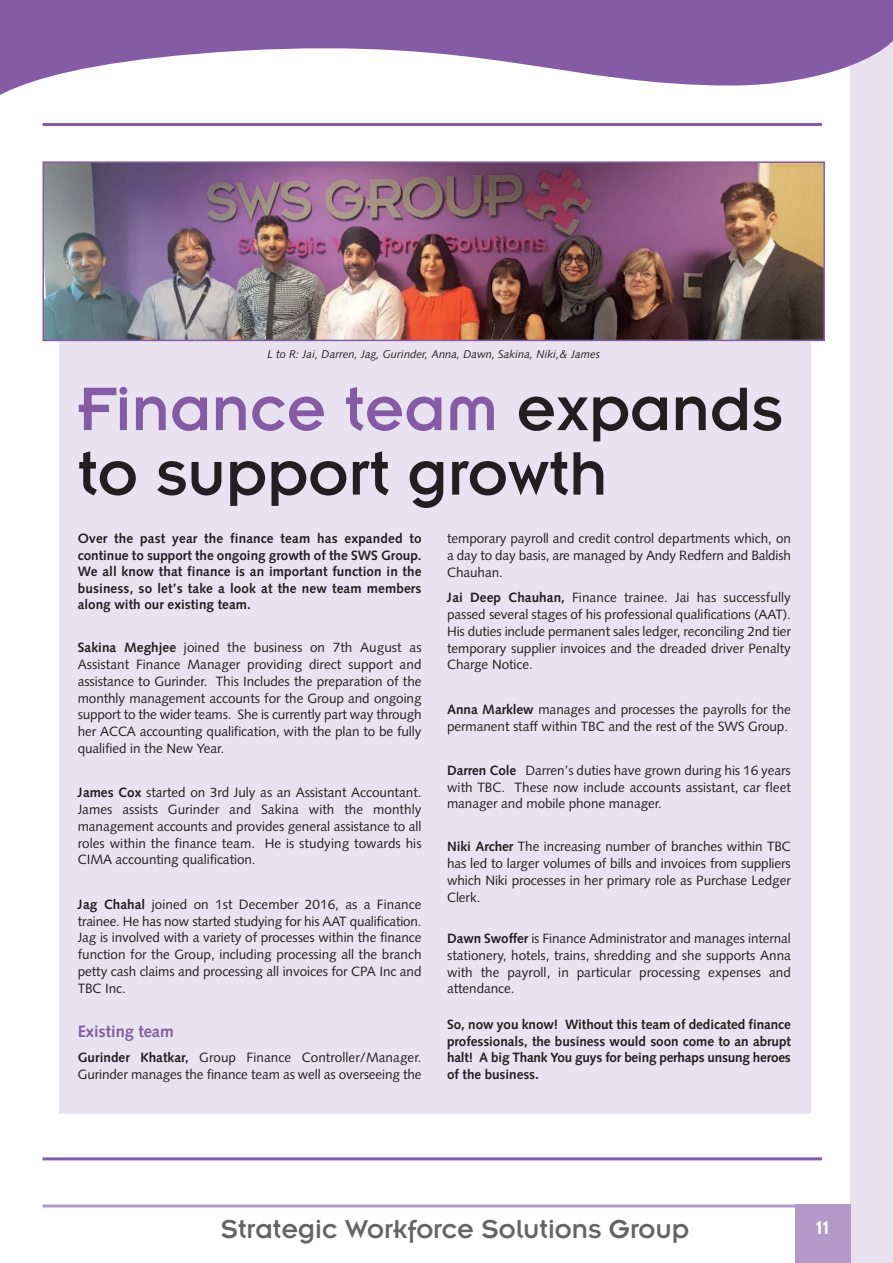
<style>
.page{position:relative;width:893px;height:1263px;background:#fff}
.page>*{position:absolute;margin:0;border:0;box-sizing:border-box;transform-origin:0 0}
.t1{font:67.5px/64.5px "Insignia";color:#231f20}
.t2{font:28.5px "Insignia";color:#636466}
.t3{font:21px "Insignia";color:#fff}
.t4{font:700 16.5px "Syntax";letter-spacing:-.005em;color:#865ba6}
.t5{font:13.5px/16.8px "Syntax";letter-spacing:-.005em;color:#231f20;text-align:justify}
.t6{font:700 13.5px/16.5px "Syntax";letter-spacing:-.005em;color:#231f20;text-align:justify}
.t7{font:italic 11.25px "Syntax";color:#231f20}
.s1{color:#865ba6}
.s2{font-weight:700}
</style>
<div class="page">
<div style="left:60px;top:170px;width:751px;height:944px;background:#e9e3f1"></div>
<div style="left:850px;top:0;width:43px;height:1263px;background:#e8e1f0"></div>
<hr style="left:43px;top:1204px;width:806px;height:3px;background:#b399c8">
<svg style="left:0;top:5px;width:893px;height:90px;fill:#865ba6"></svg>
<div style="left:795px;top:1204px;width:55px;height:59px;background:#b399c8"></div>
<div style="left:0;top:0;width:893px;height:5px;background:#865ba6"></div>
<img style="left:46px;top:164px;width:776px;height:174px">
<div style="left:43px;top:161px;width:782px;height:180px;border:2px solid #865ba6"></div>
<hr style="left:43px;top:123px;width:779px;height:3px;background:#865ba6">
<hr style="left:43px;top:1157px;width:779px;height:3px;background:#865ba6">
<p class="t7" style="left:267px;top:349px;width:334px">L to R: Jai, Darren, Jag, Gurinder, Anna, Dawn, Sakina, Niki,&amp; James</p>
<h1 class="t1" style="left:78px;top:382px;width:706px"><span class="s1">Finance team</span> expands to support growth</h1>
<p class="t6" style="left:78px;top:532px;width:345px">Over the past year the finance team has expanded to continue to support the ongoing growth of the SWS Group.<br>We all know that finance is an important function in the business, so let’s take a look at the new team members along with our existing team.</p>
<p class="t5" style="left:78px;top:640px;width:345px"><span class="s2">Sakina Meghjee</span> joined the business on 7th August as Assistant Finance Manager providing direct support and assistance to Gurinder. This Includes the preparation of the monthly management accounts for the Group and ongoing support to the wider teams. She is currently part way through her ACCA accounting qualification, with the plan to be fully qualified in the New Year.</p>
<p class="t5" style="left:78px;top:785px;width:345px"><span class="s2">James Cox</span> started on 3rd July as an Assistant Accountant.<br>James assists Gurinder and Sakina with the monthly management accounts and provides general assistance to all roles within the finance team. He is studying towards his CIMA accounting qualification.</p>
<p class="t5" style="left:78px;top:897px;width:345px"><span class="s2">Jag Chahal</span> joined on 1st December 2016, as a Finance trainee. He has now started studying for his AAT qualification.<br>Jag is involved with a variety of processes within the finance function for the Group, including processing all the branch petty cash claims and processing all invoices for CPA Inc and TBC Inc.</p>
<p class="t4" style="left:78px;top:1025px;width:98px">Existing team</p>
<p class="t5" style="left:78px;top:1051px;width:345px"><span class="s2">Gurinder Khatkar,</span> Group Finance Controller/Manager.<br>Gurinder manages the finance team as well as overseeing the</p>
<p class="t5" style="left:447px;top:531px;width:345px">temporary payroll and credit control departments which, on a day to day basis, are managed by Andy Redfern and Baldish Chauhan.</p>
<p class="t5" style="left:447px;top:590px;width:345px"><span class="s2">Jai Deep Chauhan,</span> Finance trainee. Jai has successfully passed several stages of his professional qualifications (AAT).<br>His duties include permanent sales ledger, reconciling 2nd tier temporary supplier invoices and the dreaded driver Penalty Charge Notice.</p>
<p class="t5" style="left:447px;top:702px;width:345px"><span class="s2">Anna Marklew</span> manages and processes the payrolls for the permanent staff within TBC and the rest of the SWS Group.</p>
<p class="t5" style="left:447px;top:763px;width:345px"><span class="s2">Darren Cole</span> Darren’s duties have grown during his 16 years with TBC. These now include accounts assistant, car fleet manager and mobile phone manager.</p>
<p class="t5" style="left:447px;top:839px;width:345px"><span class="s2">Niki Archer</span> The increasing number of branches within TBC has led to larger volumes of bills and invoices from suppliers which Niki processes in her primary role as Purchase Ledger Clerk.</p>
<p class="t5" style="left:447px;top:931px;width:345px"><span class="s2">Dawn Swoffer</span> is Finance Administrator and manages internal stationery, hotels, trains, shredding and she supports Anna with the payroll, in particular processing expenses and attendance.</p>
<p class="t6" style="left:447px;top:1017px;width:345px">So, now you know! Without this team of dedicated finance professionals, the business would soon come to an abrupt halt! A big Thank You guys for being perhaps unsung heroes of the business.</p>
<h2 class="t2" style="left:221px;top:1220px;width:470px">Strategic Workforce Solutions Group</h2>
<h3 class="t3" style="left:816px;top:1220px;width:15px">11</h3>
</div>
